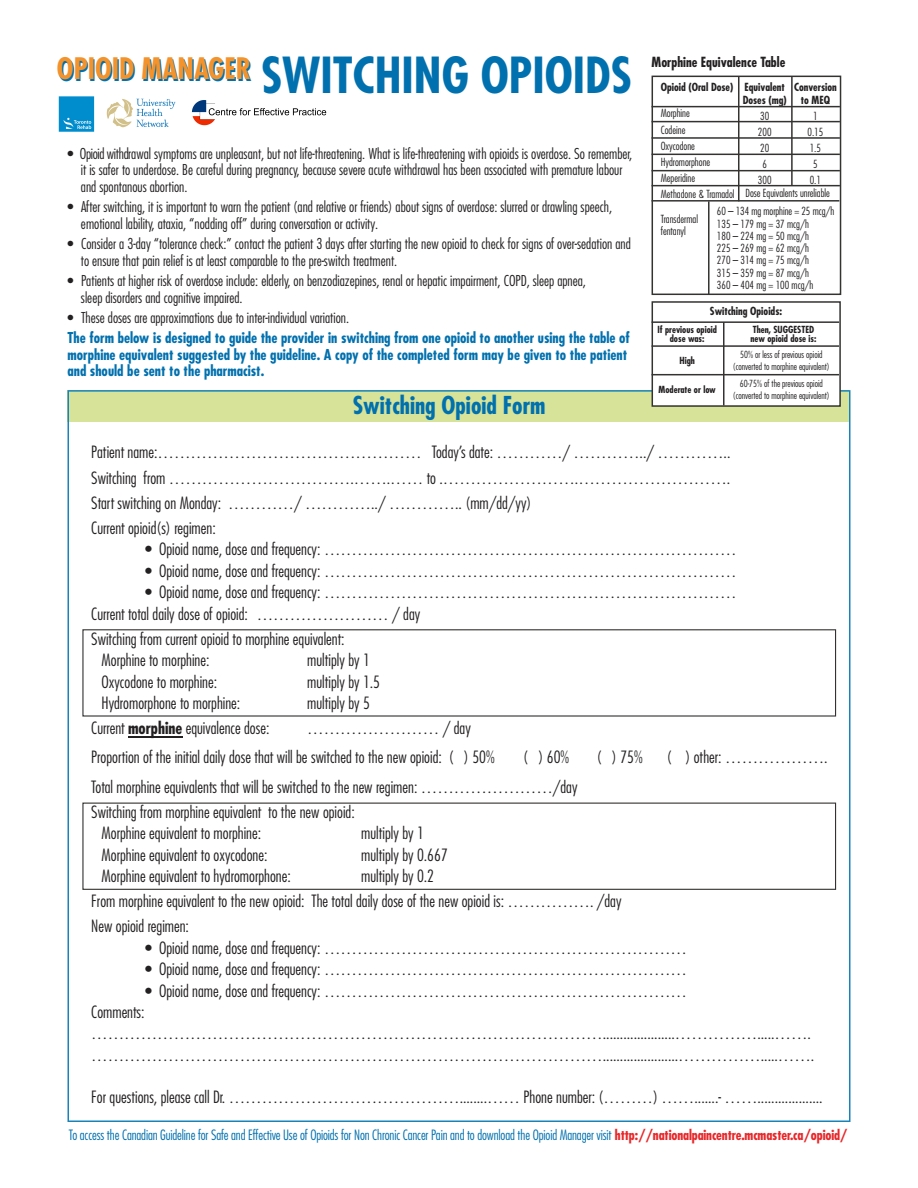
<style>
.page{position:relative;width:918px;height:1188px;background:#fff}
.page>*{position:absolute;margin:0;border:0;box-sizing:border-box;transform-origin:0 0}
.t1{font:700 condensed 48.3px "Futura";color:#0070ae}
.t2{font:700 condensed 28.8px "Futura";color:#0070ae}
.t3{font:700 condensed 24px "Futura";color:#0070ae}
.t4{font:300 condensed 16.5px/25.2px "Futura";color:#232021}
.t5{font:300 condensed 14.7px/16.5px "Futura";color:#232021}
.t6{font:700 condensed 14.7px/16.5px "Futura";color:#0070ae}
.t7{font:300 condensed 13.8px "Futura";letter-spacing:-.01em;color:#0070ae}
.t8{font:700 condensed 13.65px "Futura";color:#232021}
.t9{font:300 condensed 10.95px/16.2px "Futura";color:#232021}
.t10{font:700 condensed 10.95px/12.3px "Futura";color:#232021}
.t11{font:300 condensed 9.6px/11.4px "Futura";color:#232021;text-align:center}
.t12{font:700 condensed 9.6px/9.6px "Futura";color:#232021;text-align:center}
.s1{font-weight:700}
.s2{font-weight:700;color:#e8272a}
</style>
<div class="page">
<hr style="left:128px;top:736px;width:54px;height:1px;background:#232021">
<img style="left:191px;top:100px;width:136px;height:26px">
<img style="left:58px;top:96px;width:37px;height:36px">
<img style="left:107px;top:98px;width:69px;height:30px">
<div style="left:68px;top:390px;width:781px;height:32px;background:#d6e399"></div>
<div style="left:82px;top:629px;width:754px;height:88px;border:1px solid #343332"></div>
<div style="left:82px;top:803px;width:754px;height:87px;border:1px solid #343332"></div>
<svg style="left:651px;top:75px;width:190px;height:220px"></svg>
<div style="left:653px;top:303px;width:186px;height:102px;background:#fff"></div>
<div style="left:652px;top:301px;width:189px;height:106px;border:2px solid #343332"></div>
<svg style="left:651px;top:345px;width:190px;height:3px"></svg>
<svg style="left:651px;top:373px;width:190px;height:3px"></svg>
<hr style="left:723px;top:322px;width:2px;height:83px;background:#343332">
<hr style="left:652px;top:321px;width:187px;height:2px;background:#343332">
<h2 class="t2" style="left:58px;top:51px;width:196px">OPIOID MANAGER</h2>
<h1 class="t1" style="left:261px;top:44px;width:373px">SWITCHING OPIOIDS</h1>
<p class="t5" style="left:81px;top:145px;width:553px;text-indent:-14px">• Opioid withdrawal symptoms are unpleasant, but not life-threatening. What is life-threatening with opioids is overdose. So remember, it is safer to underdose. Be careful during pregnancy, because severe acute withdrawal has been associated with premature labour and spontanous abortion.</p>
<p class="t5" style="left:81px;top:198px;width:533px;text-indent:-14px">• After switching, it is important to warn the patient (and relative or friends) about signs of overdose: slurred or drawling speech, emotional lability, ataxia, “nodding off” during conversation or activity.</p>
<p class="t5" style="left:81px;top:235px;width:551px;text-indent:-14px">• Consider a 3-day “tolerance check:” contact the patient 3 days after starting the new opioid to check for signs of over-sedation and to ensure that pain relief is at least comparable to the pre-switch treatment.</p>
<p class="t5" style="left:81px;top:272px;width:506px;text-indent:-14px">• Patients at higher risk of overdose include: elderly, on benzodiazepines, renal or hepatic impairment, COPD, sleep apnea, sleep disorders and cognitive impaired.</p>
<p class="t5" style="left:67px;top:309px;width:283px">• These doses are approximations due to inter-individual variation.</p>
<p class="t6" style="left:67px;top:329px;width:564px">The form below is designed to guide the provider in switching from one opioid to another using the table of morphine equivalent suggested by the guideline. A copy of the completed form may be given to the patient and should be sent to the pharmacist.</p>
<h3 class="t3" style="left:353px;top:390px;width:194px">Switching Opioid Form</h3>
<p class="t8" style="left:652px;top:53px;width:135px">Morphine Equivalence Table</p>
<p class="t10" style="left:661px;top:81px;width:74px">Opioid (Oral Dose)</p>
<p class="t9" style="left:661px;top:105px;width:75px">Morphine<br>Codeine<br>Oxycodone<br>Hydromorphone<br>Meperidine<br>Methadone &amp; Tramadol</p>
<p class="t9" style="left:661px;top:212px;width:39px;line-height:12.3px">Transdermal fentanyl</p>
<p class="t10" style="left:743px;top:81px;width:46px">Equivalent<br>Doses (mg)</p>
<p class="t9" style="left:758px;top:107px;width:15px;text-align:center">30<br>200<br>20<br>6<br>300</p>
<p class="t10" style="left:794px;top:81px;width:44px;text-align:center">Conversion to MEQ</p>
<p class="t9" style="left:808px;top:107px;width:17px;text-align:center">1<br>0.15<br>1.5<br>5<br>0.1</p>
<p class="t9" style="left:717px;top:183px;width:119px;line-height:18.5px;text-indent:29px">Dose Equivalents unreliable<br>60 – 134 mg morphine = 25 mcg/h</p>
<p class="t9" style="left:717px;top:217px;width:98px;line-height:12.3px">135 – 179 mg = 37 mcg/h<br>180 – 224 mg = 50 mcg/h<br>225 – 269 mg = 62 mcg/h<br>270 – 314 mg = 75 mcg/h<br>315 – 359 mg = 87 mcg/h<br>360 – 404 mg = 100 mcg/h</p>
<p class="t10" style="left:710px;top:305px;width:74px">Switching Opioids:</p>
<p class="t12" style="left:657px;top:325px;width:61px">If previous opioid dose was:</p>
<p class="t12" style="left:751px;top:325px;width:67px;text-align:left">Then, SUGGESTED new opioid dose is:</p>
<p class="t12" style="left:679px;top:356px;width:17px">High</p>
<p class="t12" style="left:659px;top:385px;width:59px">Moderate or low</p>
<p class="t11" style="left:733px;top:349px;width:98px">50% or less of previous opioid (converted to morphine equivalent)</p>
<p class="t11" style="left:733px;top:378px;width:98px">60-75% of the previous opioid (converted to morphine equivalent)</p>
<p class="t4" style="left:91px;top:439px;width:641px">Patient name:………………………………………… Today’s date: …………/ …………../ …………..<br>Switching from …………………………….…….…… to .…………………….……………………….<br>Start switching on Monday: …………/ …………../ ………….. (mm/dd/yy)<br>Current opioid(s) regimen:</p>
<p class="t4" style="left:145px;top:536px;width:593px">• Opioid name, dose and frequency: …………………………………………………………………</p>
<p class="t4" style="left:145px;top:558px;width:593px">• Opioid name, dose and frequency: …………………………………………………………………</p>
<p class="t4" style="left:91px;top:581px;width:647px;line-height:21.3px;text-indent:54px">• Opioid name, dose and frequency: …………………………………………………………………<br>Current total daily dose of opioid: …………………… / day</p>
<p class="t4" style="left:102px;top:628px;width:245px;line-height:21.3px;text-indent:-10px">Switching from current opioid to morphine equivalent:<br>Morphine to morphine:</p>
<p class="t4" style="left:307px;top:647px;width:64px">multiply by 1</p>
<p class="t4" style="left:102px;top:669px;width:117px">Oxycodone to morphine:</p>
<p class="t4" style="left:307px;top:669px;width:74px">multiply by 1.5</p>
<p class="t4" style="left:102px;top:690px;width:140px">Hydromorphone to morphine:</p>
<p class="t4" style="left:307px;top:690px;width:64px">multiply by 5</p>
<p class="t4" style="left:91px;top:715px;width:180px">Current <span class="s1">morphine</span> equivalence dose:</p>
<p class="t4" style="left:91px;top:713px;width:405px;line-height:29.1px;text-indent:216px">…………………… / day<br>Proportion of the initial daily dose that will be switched to the new opioid: ( ) 50%</p>
<p class="t4" style="left:523px;top:744px;width:47px">( ) 60%</p>
<p class="t4" style="left:597px;top:744px;width:47px">( ) 75%</p>
<p class="t4" style="left:667px;top:744px;width:162px">( ) other: ……………….</p>
<p class="t4" style="left:91px;top:774px;width:488px">Total morphine equivalents that will be switched to the new regimen: ……………………/day<br>Switching from morphine equivalent to the new opioid:</p>
<p class="t4" style="left:102px;top:820px;width:161px">Morphine equivalent to morphine:</p>
<p class="t4" style="left:361px;top:820px;width:64px">multiply by 1</p>
<p class="t4" style="left:102px;top:842px;width:167px">Morphine equivalent to oxycodone:</p>
<p class="t4" style="left:361px;top:842px;width:88px">multiply by 0.667</p>
<p class="t4" style="left:102px;top:863px;width:191px">Morphine equivalent to hydromorphone:</p>
<p class="t4" style="left:91px;top:863px;width:532px;text-indent:270px">multiply by 0.2<br>From morphine equivalent to the new opioid: The total daily dose of the new opioid is: ……………. /day<br>New opioid regimen:</p>
<p class="t4" style="left:145px;top:935px;width:543px">• Opioid name, dose and frequency: …………………………………………………………</p>
<p class="t4" style="left:145px;top:956px;width:543px">• Opioid name, dose and frequency: …………………………………………………………</p>
<p class="t4" style="left:145px;top:978px;width:543px">• Opioid name, dose and frequency: …………………………………………………………</p>
<p class="t4" style="left:91px;top:1001px;width:725px;line-height:21.3px">Comments: ………………………………………………………………………………….....................…………….....……. …………………………………………………………………………………......................…………….....…….</p>
<p class="t4" style="left:91px;top:1084px;width:733px">For questions, please call Dr. ……………………………………........…… Phone number: (………) …….......- ……...................</p>
<p class="t7" style="left:69px;top:1127px;width:780px">To access the Canadian Guideline for Safe and Effective Use of Opioids for Non Chronic Cancer Pain and to download the Opioid Manager visit <span class="s2">http://nationalpaincentre.mcmaster.ca/opioid/</span></p>
</div>
